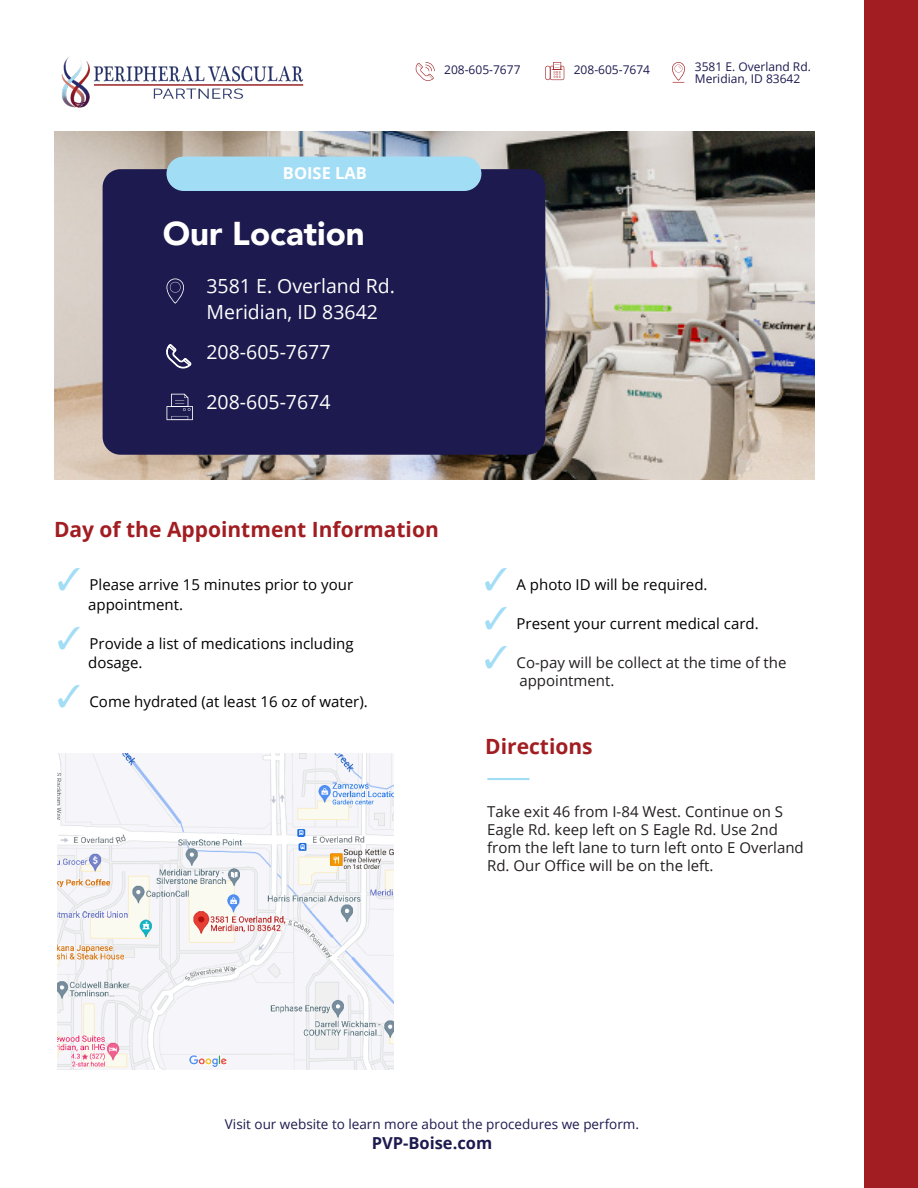
<style>
.page{position:relative;width:918px;height:1188px;background:#fff}
.page>*{position:absolute;margin:0;border:0;box-sizing:border-box;transform-origin:0 0}
.t1{font:900 33px "Avenir";color:#fff}
.t2{font:700 21px "Open Sans";color:#a11d21}
.t3{font:19.5px "Open Sans";color:#fff}
.t4{font:700 16.5px "Open Sans";color:#1d1a4f}
.t5{font:700 16.5px "Open Sans";color:#fff}
.Paragraph-1{font:15px/18px "Open Sans";color:#231f20}
.Paragraph-1-2{font:15px/19.5px "Open Sans";color:#000}
.t6{font:13.5px "Open Sans";color:#1d1a4f}
.t7{font:12px "Open Sans";color:#1d1a4f}
.s1{color:#a2ddf6}
</style>
<div class="page">
<div style="left:864px;top:0;width:53px;height:1187px;background:#a11d21"></div>
<img style="left:54px;top:132px;width:760px;height:348px">
<img style="left:61px;top:57px;width:243px;height:51px">
<svg style="left:545px;top:62px;width:19px;height:18px"></svg>
<svg style="left:415px;top:62px;width:20px;height:19px"></svg>
<svg style="left:672px;top:62px;width:13px;height:21px"></svg>
<hr style="left:487px;top:778px;width:43px;height:2px;background:#a2ddf6">
<div style="left:103px;top:169px;width:442px;height:286px;background:#1d1a4f;border-radius:18px"></div>
<div style="left:167px;top:157px;width:314px;height:34px;background:#a2ddf6;border-radius:17px"></div>
<svg style="left:166px;top:344px;width:25px;height:24px"></svg>
<svg style="left:167px;top:394px;width:26px;height:26px"></svg>
<svg style="left:167px;top:278px;width:17px;height:26px"></svg>
<img style="left:57px;top:754px;width:336px;height:316px">
<p class="t5" style="left:283px;top:161px;width:86px">BOISE LAB</p>
<p class="t1" style="left:163px;top:206px;width:204px">Our Location</p>
<p class="t3" style="left:207px;top:273px;width:190px">3581 E. Overland Rd.</p>
<p class="t3" style="left:207px;top:298px;width:173px">Meridian, ID 83642</p>
<p class="t3" style="left:207px;top:339px;width:126px">208-605-7677</p>
<p class="t3" style="left:207px;top:388px;width:126px">208-605-7674</p>
<p class="t7" style="left:444px;top:62px;width:78px">208-605-7677</p>
<p class="t7" style="left:574px;top:61px;width:78px">208-605-7674</p>
<p class="t7" style="left:695px;top:59px;width:118px">3581 E. Overland Rd.</p>
<p class="t7" style="left:695px;top:71px;width:107px">Meridian, ID 83642</p>
<p class="t2" style="left:54px;top:515px;width:386px">Day of the Appointment Information</p>
<p class="Paragraph-1-2" style="left:88px;top:575px;width:266px;text-indent:-31px"><span class="s1">✓</span> Please arrive 15 minutes prior to your appointment.</p>
<p class="Paragraph-1-2" style="left:88px;top:633px;width:267px;text-indent:-31px"><span class="s1">✓</span> Provide a list of medications including dosage.</p>
<p class="Paragraph-1-2" style="left:57px;top:692px;width:312px"><span class="s1">✓</span> Come hydrated (at least 16 oz of water).</p>
<p class="Paragraph-1-2" style="left:484px;top:575px;width:225px"><span class="s1">✓</span> A photo ID will be required.</p>
<p class="Paragraph-1-2" style="left:484px;top:614px;width:276px"><span class="s1">✓</span> Present your current medical card.</p>
<p class="Paragraph-1" style="left:519px;top:654px;width:269px;text-indent:-35px"><span class="s1">✓</span> Co-pay will be collect at the time of the appointment.</p>
<p class="t2" style="left:485px;top:732px;width:109px">Directions</p>
<p class="Paragraph-1" style="left:487px;top:802px;width:318px">Take exit 46 from I-84 West. Continue on S Eagle Rd. keep left on S Eagle Rd. Use 2nd from the left lane to turn left onto E Overland Rd. Our Office will be on the left.</p>
<p class="t6" style="left:225px;top:1115px;width:416px">Visit our website to learn more about the procedures we perform.</p>
<p class="t4" style="left:372px;top:1131px;width:122px">PVP-Boise.com</p>
</div>
